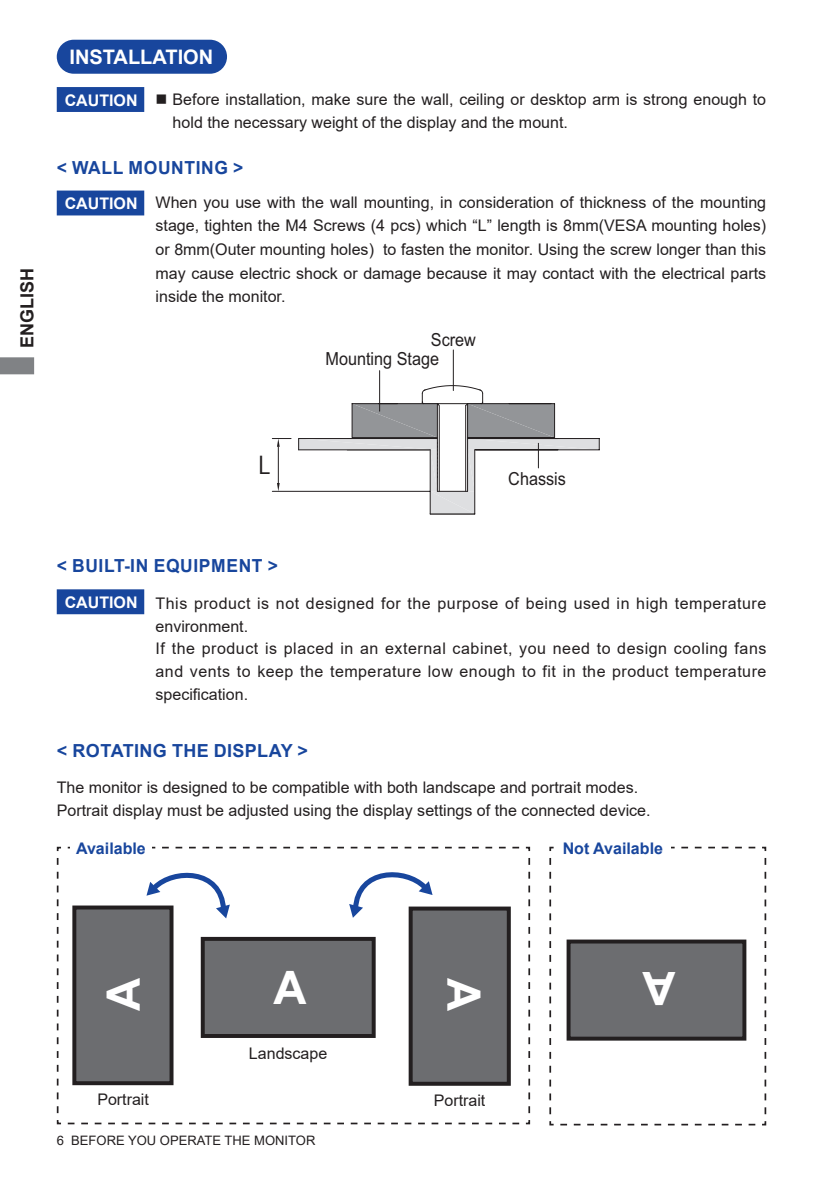
<style>
.page{position:relative;width:840px;height:1191px;background:#fff}
.page>*{position:absolute;margin:0;border:0;box-sizing:border-box;transform-origin:0 0}
.t1{font:700 46px "Arial";color:#fff}
.t2{font:24px "Koz Go Pro Regular 90 msp RKSJ H";color:#231f20}
.t3{font:700 20px "Arial";color:#fff}
.t4{font:700 18px "Arial";letter-spacing:.035em;color:#18469d}
.t5{font:18px "Arial";color:#231f20;scale:.9 1}
.t6{font:700 18px "Arial";letter-spacing:.015em;color:#18469d}
.t7{font:700 18px "Arial";color:#231f20}
.t8{font:16px/23.4px "Arial";color:#231f20}
.t9{font:16px/22.6px "Arial";letter-spacing:.03em;color:#231f20}
.t10{font:700 16px "Arial";color:#18469d}
.t11{font:700 16px "Arial";color:#fff}
.t12{font:13px "Arial";color:#231f20}
</style>
<div class="page">
<svg style="left:0;top:357px;width:34px;height:17px"></svg>
<svg style="left:271px;top:349px;width:183px;height:143px"></svg>
<svg style="left:277px;top:438px;width:2px;height:9px"></svg>
<svg style="left:277px;top:483px;width:2px;height:8px"></svg>
<svg style="left:298px;top:384px;width:301px;height:130px"></svg>
<div style="left:58px;top:41px;width:168px;height:32px;background:#18469d;border-radius:16px"></div>
<div style="left:57px;top:40px;width:170px;height:34px;border:2px solid #18469d;border-radius:16px"></div>
<svg style="left:549px;top:846px;width:217px;height:280px"></svg>
<div style="left:568px;top:941px;width:176px;height:97px;background:#6c6d70"></div>
<div style="left:566px;top:939px;width:180px;height:101px;border:4px solid #231f20"></div>
<div style="left:556px;top:840px;width:114px;height:19px;background:#fff"></div>
<svg style="left:56px;top:846px;width:474px;height:279px"></svg>
<div style="left:203px;top:939px;width:170px;height:97px;background:#6c6d70"></div>
<div style="left:201px;top:937px;width:174px;height:101px;border:4px solid #231f20"></div>
<div style="left:410px;top:908px;width:98px;height:175px;background:#6c6d70"></div>
<div style="left:408px;top:906px;width:102px;height:179px;border:4px solid #231f20"></div>
<div style="left:70px;top:840px;width:82px;height:20px;background:#fff"></div>
<div style="left:74px;top:907px;width:97px;height:176px;background:#6c6d70"></div>
<div style="left:72px;top:905px;width:101px;height:180px;border:4px solid #231f20"></div>
<svg style="left:349px;top:872px;width:83px;height:45px"></svg>
<svg style="left:146px;top:873px;width:84px;height:45px"></svg>
<div style="left:57px;top:87px;width:87px;height:25px;background:#18469d;border:2px solid #18469d"></div>
<div style="left:57px;top:190px;width:87px;height:25px;background:#18469d;border:2px solid #18469d"></div>
<div style="left:57px;top:589px;width:87px;height:25px;background:#18469d;border:2px solid #18469d"></div>
<p class="t7" style="left:14px;top:348px;width:82px;rotate:-90deg">ENGLISH</p>
<p class="t3" style="left:69px;top:43px;width:145px">INSTALLATION</p>
<p class="t11" style="left:65px;top:89px;width:74px">CAUTION</p>
<p class="t8" style="left:172px;top:88px;width:594px;line-height:22.6px;text-indent:-17px">■ Before installation, make sure the wall, ceiling or desktop arm is strong enough to hold the necessary weight of the display and the mount.</p>
<p class="t4" style="left:57px;top:155px;width:188px">&lt; WALL MOUNTING &gt;</p>
<p class="t11" style="left:65px;top:192px;width:74px">CAUTION</p>
<p class="t8" style="left:155px;top:191px;width:611px;text-align:justify">When you use with the wall mounting, in consideration of thickness of the mounting stage, tighten the M4 Screws (4 pcs) which “L” length is 8mm(VESA mounting holes) or 8mm(Outer mounting holes) to fasten the monitor. Using the screw longer than this may cause electric shock or damage because it may contact with the electrical parts inside the monitor.</p>
<p class="t5" style="left:430px;top:327px;width:52px">Screw</p>
<p class="t5" style="left:325px;top:347px;width:128px">Mounting Stage</p>
<h2 class="t2" style="left:258px;top:449px;width:14px">L</h2>
<p class="t4" style="left:57px;top:553px;width:222px">&lt; BUILT-IN EQUIPMENT &gt;</p>
<p class="t5" style="left:508px;top:467px;width:66px">Chassis</p>
<p class="t11" style="left:65px;top:591px;width:74px">CAUTION</p>
<p class="t9" style="left:155px;top:592px;width:612px">This product is not designed for the purpose of being used in high temperature environment.<br>If the product is placed in an external cabinet, you need to design cooling fans and vents to keep the temperature low enough to fit in the product temperature specification.</p>
<p class="t6" style="left:57px;top:737px;width:252px">&lt; ROTATING THE DISPLAY &gt;</p>
<p class="t8" style="left:57px;top:776px;width:595px;line-height:22.6px">The monitor is designed to be compatible with both landscape and portrait modes.<br>Portrait display must be adjusted using the display settings of the connected device.</p>
<p class="t10" style="left:76px;top:836px;width:71px">Available</p>
<p class="t10" style="left:562px;top:837px;width:102px">Not Available</p>
<h1 class="t1" style="left:91px;top:1011px;width:35px;rotate:-90deg">A</h1>
<p class="t8" style="left:97px;top:1087px;width:53px">Portrait</p>
<p class="t8" style="left:249px;top:1041px;width:80px">Landscape</p>
<p class="t12" style="left:57px;top:1131px;width:260px">6 BEFORE YOU OPERATE THE MONITOR</p>
<h1 class="t1" style="left:496px;top:977px;width:35px;rotate:90deg">A</h1>
<p class="t8" style="left:433px;top:1088px;width:53px">Portrait</p>
<h1 class="t1" style="left:675px;top:1020px;width:35px;rotate:-180deg">A</h1>
</div>
